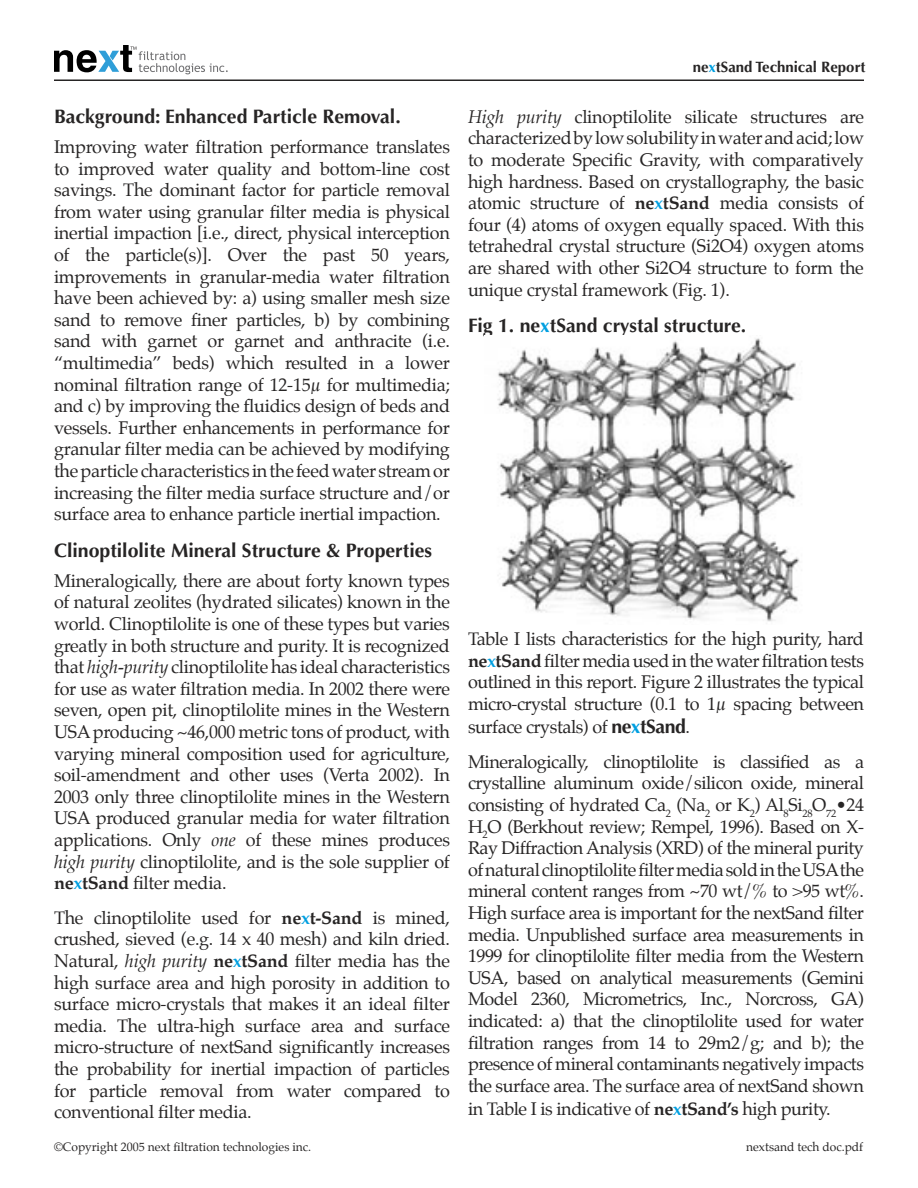
<style>
.page{position:relative;width:918px;height:1188px;background:#fff}
.page>*{position:absolute;margin:0;border:0;box-sizing:border-box;transform-origin:0 0}
.t1{font:700 19.5px "Optima";color:#272525}
.boy{font:18px/21.6px "Palatino";letter-spacing:-.015em;color:#272525;text-align:justify}
.t2{font:700 15px "Optima";color:#272525}
.boy-2{font:12px "Palatino";color:#272525}
.s1{font-style:italic}
.s2{font-weight:700}
.s3{font-weight:700;color:#009fe0}
.s4{color:#009fe0}
.s5{font-family:"Optima";font-weight:700;font-size:19.5px}
.s6{font-family:"Optima";font-weight:700;font-size:19.5px;color:#009fe0}
</style>
<div class="page">
<svg style="left:54px;top:45px;width:174px;height:29px"></svg>
<hr style="left:54px;top:80px;width:810px;height:1px;background:#272525">
<img style="left:497px;top:338px;width:303px;height:284px">
<p class="t1" style="left:54px;top:105px;width:348px">Background: Enhanced Particle Removal.</p>
<p class="boy" style="left:54px;top:136px;width:398px">Improving water filtration performance translates to improved water quality and bottom-line cost savings. The dominant factor for particle removal from water using granular filter media is physical inertial impaction [i.e., direct, physical interception of the particle(s)]. Over the past 50 years, improvements in granular-media water filtration have been achieved by: a) using smaller mesh size sand to remove finer particles, b) by combining sand with garnet or garnet and anthracite (i.e. “multimedia” beds) which resulted in a lower nominal filtration range of 12-15µ for multimedia; and c) by improving the fluidics design of beds and vessels. Further enhancements in performance for granular filter media can be achieved by modifying the particle characteristics in the feed water stream or increasing the filter media surface structure and/or surface area to enhance particle inertial impaction.</p>
<p class="t1" style="left:54px;top:539px;width:380px">Clinoptilolite Mineral Structure &amp; Properties</p>
<p class="boy" style="left:54px;top:570px;width:398px">Mineralogically, there are about forty known types of natural zeolites (hydrated silicates) known in the world. Clinoptilolite is one of these types but varies greatly in both structure and purity. It is recognized that <span class="s1">high-purity</span> clinoptilolite has ideal characteristics for use as water filtration media. In 2002 there were seven, open pit, clinoptilolite mines in the Western USA producing ~46,000 metric tons of product, with varying mineral composition used for agriculture, soil-amendment and other uses (Verta 2002). In 2003 only three clinoptilolite mines in the Western USA produced granular media for water filtration applications. Only <span class="s1">one</span> of these mines produces <span class="s1">high purity</span> clinoptilolite, and is the sole supplier of <span class="s2">ne</span><span class="s3">x</span><span class="s2">tSand</span> filter media.</p>
<p class="boy" style="left:54px;top:907px;width:398px">The clinoptilolite used for <span class="s2">ne</span><span class="s3">x</span><span class="s2">t-Sand</span> is mined, crushed, sieved (e.g. 14 x 40 mesh) and kiln dried.<br>Natural, <span class="s1">high purity</span> <span class="s2">ne</span><span class="s3">x</span><span class="s2">tSand</span> filter media has the high surface area and high porosity in addition to surface micro-crystals that makes it an ideal filter media. The ultra-high surface area and surface micro-structure of nextSand significantly increases the probability for inertial impaction of particles for particle removal from water compared to conventional filter media.</p>
<p class="t2" style="left:693px;top:59px;width:174px">ne<span class="s4">x</span>tSand Technical Report</p>
<p class="boy" style="left:468px;top:106px;width:398px"><span class="s1">High purity</span> clinoptilolite silicate structures are characterized by low solubility in water and acid; low to moderate Specific Gravity, with comparatively high hardness. Based on crystallography, the basic atomic structure of <span class="s2">ne</span><span class="s3">x</span><span class="s2">tSand</span> media consists of four (4) atoms of oxygen equally spaced. With this tetrahedral crystal structure (Si2O4) oxygen atoms are shared with other Si2O4 structure to form the unique crystal framework (Fig. 1).</p>
<p class="t1" style="left:468px;top:314px;width:280px">Fig 1. ne<span class="s4">x</span>tSand crystal structure.</p>
<p class="boy" style="left:468px;top:628px;width:397px">Table I lists characteristics for the high purity, hard <span class="s2">ne</span><span class="s3">x</span><span class="s2">tSand</span> filter media used in the water filtration tests outlined in this report. Figure 2 illustrates the typical micro-crystal structure (0.1 to 1µ spacing between</p>
<p class="boy" style="left:468px;top:716px;width:223px">surface crystals) of <span class="s5">ne</span><span class="s6">x</span><span class="s5">tSand</span>.</p>
<p class="boy" style="left:468px;top:751px;width:398px">Mineralogically, clinoptilolite is classified as a crystalline aluminum oxide/silicon oxide, mineral consisting of hydrated Ca<sub>2</sub> (Na<sub>2</sub> or K<sub>2</sub>) Al<sub>8</sub>Si<sub>28</sub>O<sub>72</sub>•24<br>H<sub>2</sub>O (Berkhout review; Rempel, 1996). Based on X-Ray Diffraction Analysis (XRD) of the mineral purity of natural clinoptilolite filter media sold in the USA the mineral content ranges from ~70 wt/% to &gt;95 wt%.<br>High surface area is important for the nextSand filter media. Unpublished surface area measurements in 1999 for clinoptilolite filter media from the Western USA, based on analytical measurements (Gemini Model 2360, Micrometrics, Inc., Norcross, GA) indicated: a) that the clinoptilolite used for water filtration ranges from 14 to 29m2/g; and b); the presence of mineral contaminants negatively impacts the surface area. The surface area of nextSand shown</p>
<p class="boy" style="left:468px;top:1098px;width:364px">in Table I is indicative of <span class="s2">ne</span><span class="s3">x</span><span class="s2">tSand’s</span> high purity.</p>
<p class="boy-2" style="left:54px;top:1137px;width:259px">©Copyright 2005 next filtration technologies inc.</p>
<p class="boy-2" style="left:746px;top:1137px;width:118px">nextsand tech doc.pdf</p>
</div>
